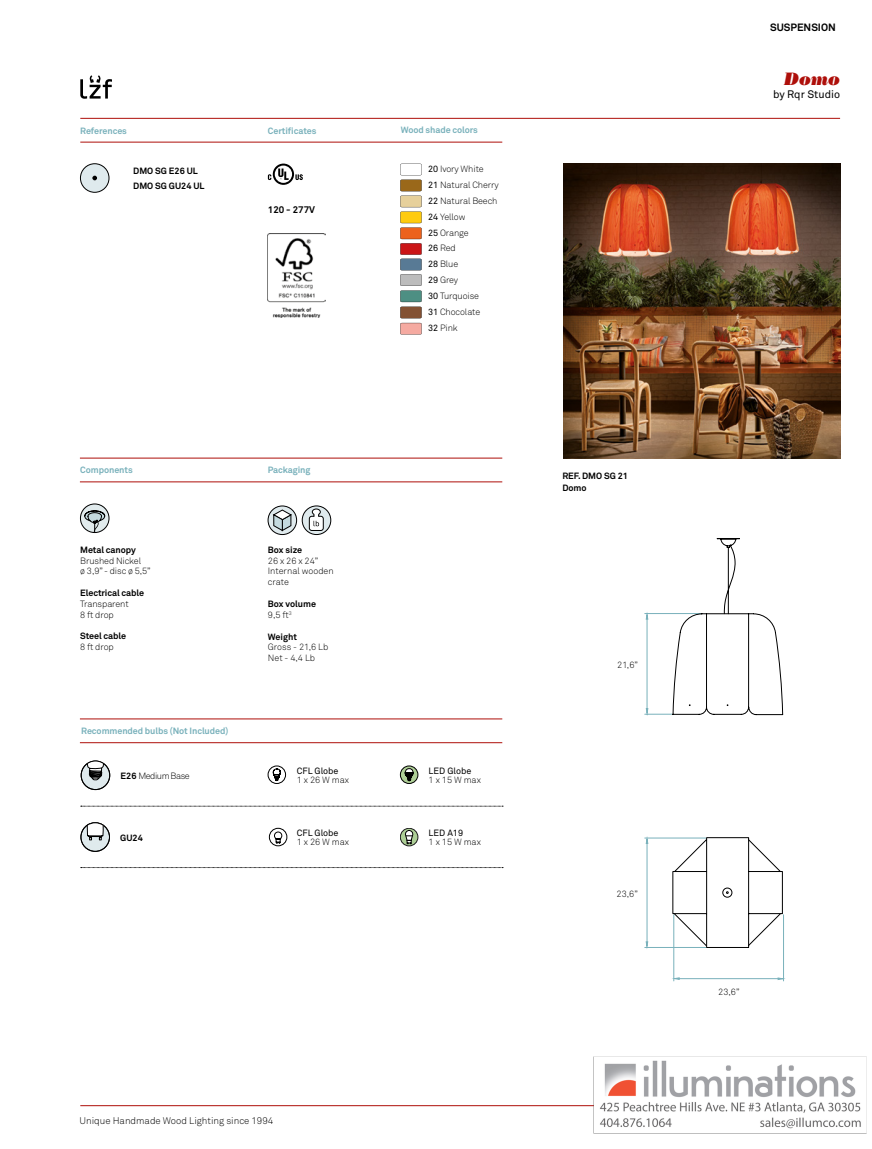
<style>
.page{position:relative;width:872px;height:1149px;background:#fff}
.page>*{position:absolute;margin:0;border:0;box-sizing:border-box;transform-origin:0 0}
.t1{font:italic 18px "Bodoni Poster";color:#ae0f0a}
.t2{font:10.8px "Akkurat";color:#000}
.t3{font:700 10.5px "Akkurat";color:#000}
.t4{font:300 9.6px "Akkurat";color:#000}
.t5{font:700 9.6px "Akkurat";color:#000}
.t6{font:300 9px/15.9px "Akkurat";letter-spacing:-.01em;color:#000}
.t7{font:700 9px/10.8px "Akkurat";letter-spacing:-.005em;color:#000}
.t8{font:700 9px "Akkurat";letter-spacing:-.01em;color:#79b1bb}
.t9{font:9px "Akkurat";color:#000}
.t10{font:300 9px "Akkurat";letter-spacing:-.05em;color:#000}
.s1{font-weight:400}
.s2{font-weight:300}
.s3{font-weight:700}
</style>
<div class="page">
<img style="left:79px;top:75px;width:788px;height:1059px">
<p class="t8" style="left:80px;top:125px;width:48px">References</p>
<p class="t8" style="left:268px;top:125px;width:50px">Certificates</p>
<p class="t8" style="left:401px;top:124px;width:79px">Wood shade colors</p>
<p class="t7" style="left:133px;top:163px;width:73px;line-height:15px">DMO SG E26 UL<br>DMO SG GU24 UL</p>
<p class="t5" style="left:268px;top:203px;width:49px">120 - 277V</p>
<p class="t6" style="left:428px;top:160px;width:72px"><span class="s1">20</span> Ivory White<br><span class="s1">21</span> Natural Cherry<br><span class="s1">22</span> Natural Beech<br><span class="s1">24</span> Yellow<br><span class="s1">25</span> Orange<br><span class="s1">26</span> Red<br><span class="s1">28</span> Blue<br><span class="s1">29</span> Grey<br><span class="s1">30</span> Turquoise<br><span class="s1">31</span> Chocolate<br><span class="s1">32</span> Pink</p>
<p class="t8" style="left:80px;top:464px;width:54px">Components</p>
<p class="t8" style="left:268px;top:464px;width:44px">Packaging</p>
<p class="t7" style="left:80px;top:544px;width:57px">Metal canopy</p>
<p class="t6" style="left:80px;top:554px;width:72px;line-height:10.8px">Brushed Nickel<br>ø 3,9” - disc ø 5,5”</p>
<p class="t7" style="left:80px;top:587px;width:65px">Electrical cable</p>
<p class="t6" style="left:80px;top:598px;width:50px;line-height:10.8px">Transparent<br>8 ft drop</p>
<p class="t7" style="left:80px;top:630px;width:47px">Steel cable</p>
<p class="t6" style="left:80px;top:638px;width:35px">8 ft drop</p>
<p class="t7" style="left:268px;top:544px;width:36px">Box size</p>
<p class="t6" style="left:268px;top:554px;width:67px;line-height:10.8px">26 x 26 x 24”<br>Internal wooden crate</p>
<p class="t7" style="left:268px;top:598px;width:50px">Box volume<br><span class="s2">9,5 ft</span><sup>3</sup></p>
<p class="t7" style="left:268px;top:630px;width:31px">Weight</p>
<p class="t6" style="left:268px;top:641px;width:62px;line-height:10.8px">Gross - 21,6 Lb<br>Net - 4,4 Lb</p>
<p class="t8" style="left:81px;top:724px;width:149px">Recommended bulbs (Not Included)</p>
<p class="t10" style="left:121px;top:769px;width:71px"><span class="s3">E26</span> Medium Base</p>
<p class="t9" style="left:297px;top:764px;width:43px">CFL Globe</p>
<p class="t6" style="left:297px;top:771px;width:54px">1 x 26 W max</p>
<p class="t9" style="left:428px;top:764px;width:44px">LED Globe</p>
<p class="t6" style="left:428px;top:771px;width:54px">1 x 15 W max</p>
<p class="t7" style="left:120px;top:832px;width:24px">GU24</p>
<p class="t9" style="left:297px;top:826px;width:43px">CFL Globe</p>
<p class="t6" style="left:297px;top:833px;width:54px">1 x 26 W max</p>
<p class="t9" style="left:428px;top:826px;width:36px">LED A19</p>
<p class="t6" style="left:428px;top:833px;width:54px">1 x 15 W max</p>
<p class="t7" style="left:562px;top:470px;width:67px;line-height:11.2px">REF. DMO SG 21<br>Domo</p>
<p class="t6" style="left:617px;top:656px;width:22px">21,6”</p>
<p class="t6" style="left:616px;top:885px;width:23px">23,6”</p>
<p class="t4" style="left:80px;top:1114px;width:195px">Unique Handmade Wood Lighting since 1994</p>
<p class="t3" style="left:770px;top:21px;width:67px">SUSPENSION</p>
<h1 class="t1" style="left:784px;top:68px;width:57px">Domo</h1>
<p class="t2" style="left:773px;top:87px;width:68px">by Rqr Studio</p>
<p class="t6" style="left:718px;top:983px;width:23px">23,6”</p>
</div>
